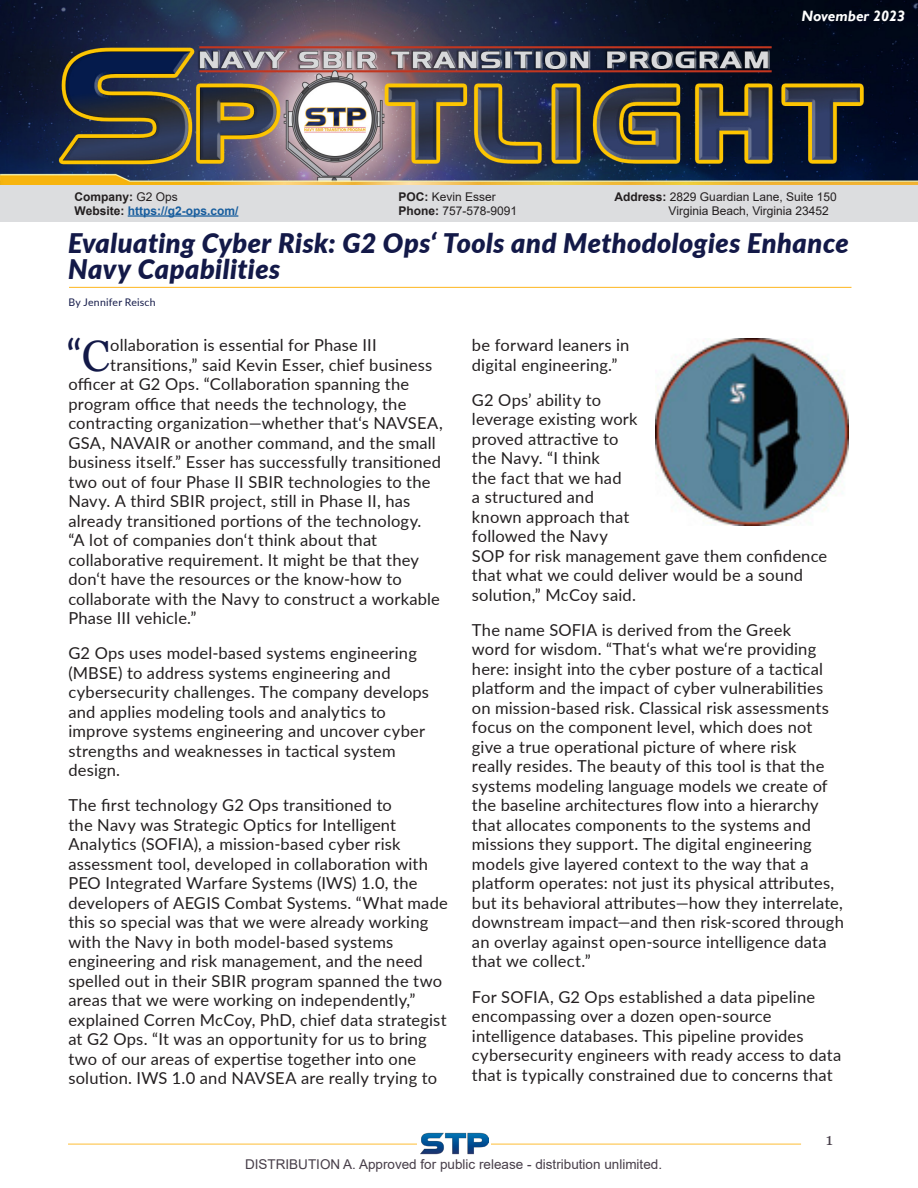
<style>
.page{position:relative;width:918px;height:1188px;background:#fff}
.page>*{position:absolute;margin:0;border:0;box-sizing:border-box;transform-origin:0 0}
.t1{font:43.65px "Lato";color:#131948}
.t2{font:italic 900 27px/25.5px "Lato";letter-spacing:.02em;color:#131948}
.t3{font:16.5px/19.5px "Lato";letter-spacing:.01em;color:#231f20}
.t4{font:16.5px "Georgia";color:#473e49}
.t5{font:italic 700 15px "Gill Sans";color:#fff}
.t6{font:13.5px "Arial";color:#473e49}
.t7{font:12px "Arial";color:#231f20}
.t8{font:700 12px "Arial";color:#175d9e}
.t9{font:700 12px "Arial";color:#231f20}
.t10{font:10.5px "Lato";letter-spacing:.015em;color:#131948}
.s1{font-weight:400}
.s2{font-weight:700}
.s3{color:#231f20}
.s4{font-family:"Georgia"}
</style>
<div class="page">
<hr style="left:69px;top:287px;width:782px;height:1px;background:#febd35">
<img style="left:1px;top:0;width:917px;height:186px">
<hr style="left:68px;top:1144px;width:733px;height:1px;background:#febd35">
<div style="left:420px;top:1129px;width:61px;height:20px;background:linear-gradient(to right,#fff,#fff)"></div>
<div style="left:417px;top:1133px;width:73px;height:22px;background:#fff"></div>
<img style="left:420px;top:1133px;width:68px;height:22px">
<div style="left:0;top:186px;width:918px;height:36px;background:#dcdddf"></div>
<hr style="left:128px;top:215px;width:110px;height:2px;background:#175d9e">
<img style="left:655px;top:339px;width:193px;height:187px">
<p class="t5" style="left:801px;top:7px;width:105px">November 2023</p>
<p class="t9" style="left:75px;top:189px;width:105px">Company: <span class="s1">G2 Ops</span></p>
<p class="t7" style="left:399px;top:189px;width:99px"><span class="s2">POC:</span> Kevin Esser</p>
<p class="t7" style="left:615px;top:189px;width:224px"><span class="s2">Address:</span> 2829 Guardian Lane, Suite 150</p>
<p class="t8" style="left:75px;top:202px;width:165px"><span class="s3">Website:</span> https://g2-ops.com/</p>
<p class="t7" style="left:399px;top:202px;width:120px"><span class="s2">Phone:</span> 757-578-9091</p>
<p class="t7" style="left:669px;top:202px;width:162px">Virginia Beach, Virginia 23452</p>
<p class="t2" style="left:68px;top:229px;width:782px">Evaluating Cyber Risk: G2 Ops‘ Tools and Methodologies Enhance<br>Navy Capabilities</p>
<p class="t10" style="left:68px;top:295px;width:89px">By Jennifer Reisch</p>
<p class="t1" style="left:66px;top:324px;width:45px">“<span class="s4">C</span></p>
<p class="t3" style="left:110px;top:335px;width:268px">ollaboration is essential for Phase III</p>
<p class="t3" style="left:110px;top:354px;width:324px">transitions,” said Kevin Esser, chief business</p>
<p class="t3" style="left:68px;top:374px;width:342px">officer at G2 Ops. “Collaboration spanning the</p>
<p class="t3" style="left:68px;top:393px;width:340px">program office that needs the technology, the</p>
<p class="t3" style="left:68px;top:413px;width:376px">contracting organization—whether that‘s NAVSEA,</p>
<p class="t3" style="left:68px;top:432px;width:369px">GSA, NAVAIR or another command, and the small</p>
<p class="t3" style="left:68px;top:452px;width:374px">business itself.” Esser has successfully transitioned</p>
<p class="t3" style="left:68px;top:471px;width:364px">two out of four Phase II SBIR technologies to the</p>
<p class="t3" style="left:68px;top:491px;width:343px">Navy. A third SBIR project, still in Phase II, has</p>
<p class="t3" style="left:68px;top:510px;width:355px">already transitioned portions of the technology.</p>
<p class="t3" style="left:68px;top:530px;width:310px">“A lot of companies don‘t think about that</p>
<p class="t3" style="left:68px;top:549px;width:352px">collaborative requirement. It might be that they</p>
<p class="t3" style="left:68px;top:569px;width:335px">don‘t have the resources or the know-how to</p>
<p class="t3" style="left:68px;top:588px;width:373px">collaborate with the Navy to construct a workable</p>
<p class="t3" style="left:68px;top:608px;width:130px">Phase III vehicle.”</p>
<p class="t3" style="left:68px;top:643px;width:362px">G2 Ops uses model-based systems engineering (MBSE) to address systems engineering and cybersecurity challenges. The company develops and applies modeling tools and analytics to improve systems engineering and uncover cyber strengths and weaknesses in tactical system design.</p>
<p class="t3" style="left:68px;top:795px;width:381px">The first technology G2 Ops transitioned to<br>the Navy was Strategic Optics for Intelligent Analytics (SOFIA), a mission-based cyber risk assessment tool, developed in collaboration with PEO Integrated Warfare Systems (IWS) 1.0, the developers of AEGIS Combat Systems. “What made this so special was that we were already working with the Navy in both model-based systems engineering and risk management, and the need spelled out in their SBIR program spanned the two areas that we were working on independently,” explained Corren McCoy, PhD, chief data strategist at G2 Ops. “It was an opportunity for us to bring two of our areas of expertise together into one solution. IWS 1.0 and NAVSEA are really trying to</p>
<p class="t3" style="left:472px;top:335px;width:159px">be forward leaners in digital engineering.”</p>
<p class="t3" style="left:472px;top:389px;width:357px">G2 Ops’ ability to<br>leverage existing work<br>proved attractive to<br>the Navy. “I think<br>the fact that we had<br>a structured and<br>known approach that<br>followed the Navy<br>SOP for risk management gave them confidence that what we could deliver would be a sound solution,” McCoy said.</p>
<p class="t3" style="left:472px;top:620px;width:374px">The name SOFIA is derived from the Greek<br>word for wisdom. “That‘s what we‘re providing here: insight into the cyber posture of a tactical platform and the impact of cyber vulnerabilities on mission-based risk. Classical risk assessments focus on the component level, which does not give a true operational picture of where risk<br>really resides. The beauty of this tool is that the systems modeling language models we create of the baseline architectures flow into a hierarchy that allocates components to the systems and missions they support. The digital engineering models give layered context to the way that a platform operates: not just its physical attributes, but its behavioral attributes—how they interrelate, downstream impact—and then risk-scored through an overlay against open-source intelligence data that we collect.”</p>
<p class="t3" style="left:472px;top:986px;width:371px">For SOFIA, G2 Ops established a data pipeline encompassing over a dozen open-source intelligence databases. This pipeline provides cybersecurity engineers with ready access to data that is typically constrained due to concerns that</p>
<p class="t4" style="left:826px;top:1129px;width:9px">1</p>
<p class="t6" style="left:245px;top:1155px;width:419px">DISTRIBUTION A. Approved for public release - distribution unlimited.</p>
</div>
